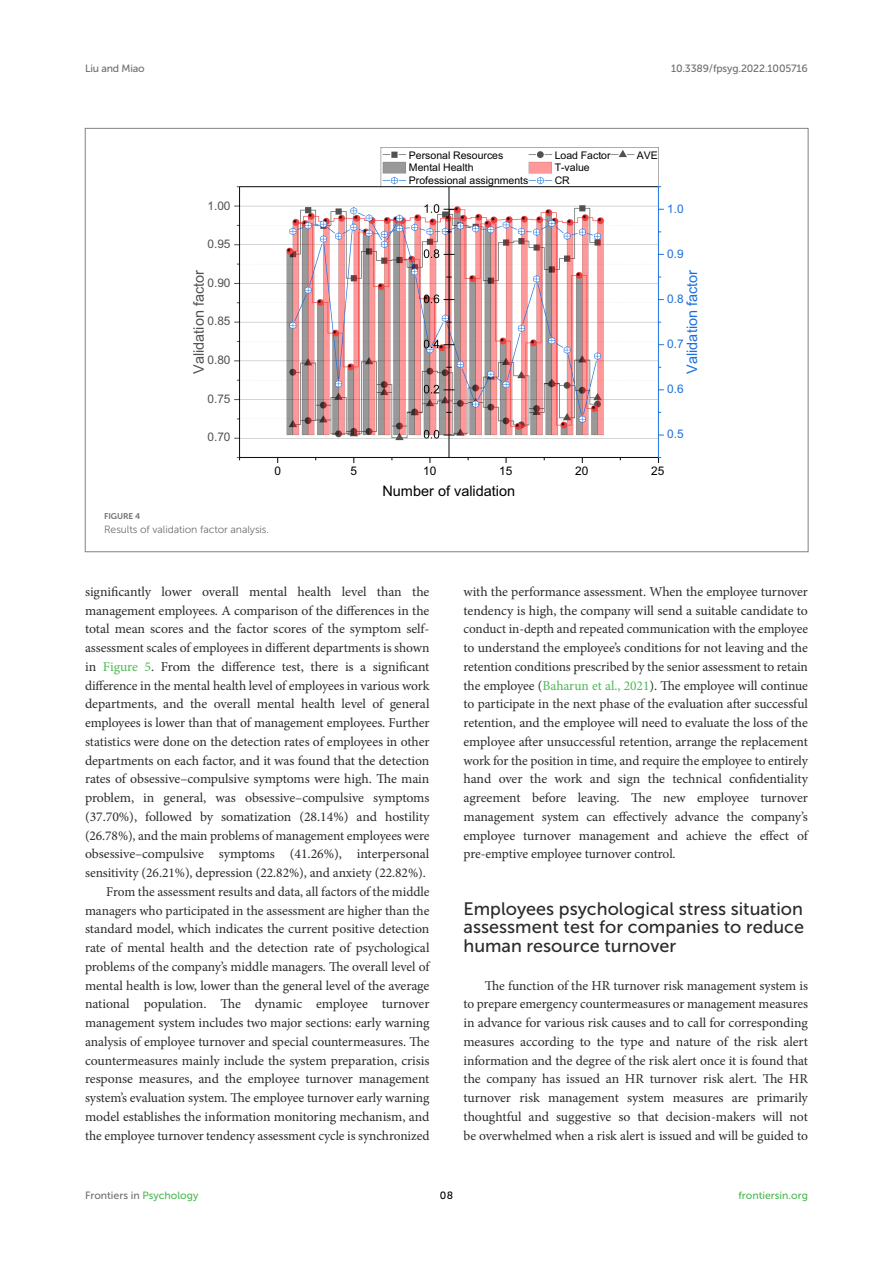
<style>
.page{position:relative;width:893px;height:1263px;background:#fff}
.page>*{position:absolute;margin:0;border:0;box-sizing:border-box;transform-origin:0 0}
.HEAD_2{font:18px/18.8px "Museo Sans 500";color:#2b2b2a;text-align:justify}
.t1{font:14.55px "Arial";color:#000}
.t2{font:14.55px "Arial";color:#515151}
.t3{font:14.55px "Arial";color:#1a6fdf}
.TEXT{font:13.5px/18.8px "Minion Pro";letter-spacing:-.005em;color:#2b2b2a;text-align:justify}
.TEXT_FLUSH{font:13.5px/18.8px "Minion Pro";letter-spacing:-.005em;color:#2b2b2a;text-align:justify}
.t4{font:11.85px "Arial";color:#515151}
.t5{font:11.85px "Arial";color:#1a6fdf}
.t6{font:11.85px "Arial";color:#000}
.t7{font:10.5px "Arial";color:#000}
.t8{font:10.5px "Museo Sans 500";letter-spacing:-.015em;color:#706f70}
.FIG_LEG{font:10.5px "Museo Sans 300";letter-spacing:-.01em;color:#706f70}
.t9{font:10.5px "Museo Sans 500";color:#4eb855}
.t10{font:10.5px "Museo Sans 500";color:#000}
.FIG_HD{font:8.25px "Museo Sans 700";letter-spacing:-.01em;color:#706f70}
.s1{color:#4eb855}
</style>
<div class="page">
<img style="left:234px;top:147px;width:429px;height:315px">
<p class="t8" style="left:85px;top:63px;width:61px">Liu and Miao</p>
<p class="t8" style="left:671px;top:63px;width:138px">10.3389/fpsyg.2022.1005716</p>
<p class="t4" style="left:207px;top:198px;width:25px">1.00</p>
<p class="t4" style="left:207px;top:236px;width:25px">0.95</p>
<p class="t2" style="left:189px;top:374px;width:106px;rotate:-90deg">V noi tadi la rotcaf</p>
<p class="t4" style="left:207px;top:275px;width:25px">0.90</p>
<p class="t4" style="left:207px;top:313px;width:25px">0.85</p>
<p class="t4" style="left:207px;top:352px;width:25px">0.80</p>
<p class="t4" style="left:207px;top:391px;width:25px">0.75</p>
<p class="t4" style="left:207px;top:429px;width:25px">0.70</p>
<p class="t7" style="left:409px;top:148px;width:96px">Personal Resources</p>
<p class="t7" style="left:555px;top:148px;width:57px">Load Factor</p>
<p class="t7" style="left:637px;top:148px;width:23px">AVE</p>
<p class="t7" style="left:409px;top:161px;width:66px">Mental Health</p>
<p class="t7" style="left:555px;top:161px;width:37px">T-value</p>
<p class="t7" style="left:409px;top:174px;width:121px">Professional assignments</p>
<p class="t7" style="left:555px;top:174px;width:17px">CR</p>
<p class="t5" style="left:667px;top:201px;width:18px">1.0</p>
<p class="t5" style="left:667px;top:246px;width:18px">0.9</p>
<p class="t3" style="left:682px;top:374px;width:106px;rotate:-90deg">Validation factor</p>
<p class="t5" style="left:667px;top:291px;width:18px">0.8</p>
<p class="t5" style="left:667px;top:336px;width:18px">0.7</p>
<p class="t5" style="left:667px;top:381px;width:18px">0.6</p>
<p class="t5" style="left:667px;top:426px;width:18px">0.5</p>
<p class="t6" style="left:275px;top:463px;width:8px">0</p>
<p class="t6" style="left:351px;top:463px;width:8px">5</p>
<p class="t6" style="left:423px;top:463px;width:15px">10</p>
<p class="t6" style="left:499px;top:463px;width:15px">15</p>
<p class="t6" style="left:575px;top:463px;width:15px">20</p>
<p class="t6" style="left:651px;top:463px;width:15px">25</p>
<p class="t1" style="left:382px;top:481px;width:134px">Number of validation</p>
<p class="FIG_HD" style="left:104px;top:512px;width:37px">FIGURE 4</p>
<p class="FIG_LEG" style="left:104px;top:523px;width:166px">Results of validation factor analysis.</p>
<p class="TEXT" style="left:85px;top:582px;width:346px">significantly lower overall mental health level than the management employees. A comparison of the differences in the total mean scores and the factor scores of the symptom self&shy;assessment scales of employees in different departments is shown in <span class="s1">Figure 5</span>. From the difference test, there is a significant difference in the mental health level of employees in various work departments, and the overall mental health level of general employees is lower than that of management employees. Further statistics were done on the detection rates of employees in other departments on each factor, and it was found that the detection rates of obsessive–compulsive symptoms were high. The main problem, in general, was obsessive–compulsive symptoms (37.70%), followed by somatization (28.14%) and hostility (26.78%), and the main problems of management employees were obsessive–compulsive symptoms (41.26%), interpersonal sensitivity (26.21%), depression (22.82%), and anxiety (22.82%).</p>
<p class="TEXT" style="left:85px;top:882px;width:346px;text-indent:21px">From the assessment results and data, all factors of the middle managers who participated in the assessment are higher than the standard model, which indicates the current positive detection rate of mental health and the detection rate of psychological problems of the company’s middle managers. The overall level of mental health is low, lower than the general level of the average national population. The dynamic employee turnover management system includes two major sections: early warning analysis of employee turnover and special countermeasures. The countermeasures mainly include the system preparation, crisis response measures, and the employee turnover management system’s evaluation system. The employee turnover early warning model establishes the information monitoring mechanism, and the employee turnover tendency assessment cycle is synchronized</p>
<p class="TEXT" style="left:463px;top:582px;width:346px">with the performance assessment. When the employee turnover tendency is high, the company will send a suitable candidate to conduct in-depth and repeated communication with the employee to understand the employee’s conditions for not leaving and the retention conditions prescribed by the senior assessment to retain the employee (<span class="s1">Baharun et al., 2021</span>). The employee will continue to participate in the next phase of the evaluation after successful retention, and the employee will need to evaluate the loss of the employee after unsuccessful retention, arrange the replacement work for the position in time, and require the employee to entirely hand over the work and sign the technical confidentiality agreement before leaving. The new employee turnover management system can effectively advance the company’s employee turnover management and achieve the effect of pre-emptive employee turnover control.</p>
<p class="HEAD_2" style="left:463px;top:899px;width:342px">Employees psychological stress situation assessment test for companies to reduce human resource turnover</p>
<p class="TEXT_FLUSH" style="left:463px;top:976px;width:346px;text-indent:21px">The function of the HR turnover risk management system is to prepare emergency countermeasures or management measures in advance for various risk causes and to call for corresponding measures according to the type and nature of the risk alert information and the degree of the risk alert once it is found that the company has issued an HR turnover risk alert. The HR turnover risk management system measures are primarily thoughtful and suggestive so that decision-makers will not be overwhelmed when a risk alert is issued and will be guided to</p>
<p class="t8" style="left:85px;top:1190px;width:115px">Frontiers in <span class="s1">Psychology</span></p>
<p class="t10" style="left:440px;top:1190px;width:15px">08</p>
<p class="t9" style="left:738px;top:1190px;width:71px">frontiersin.org</p>
</div>
